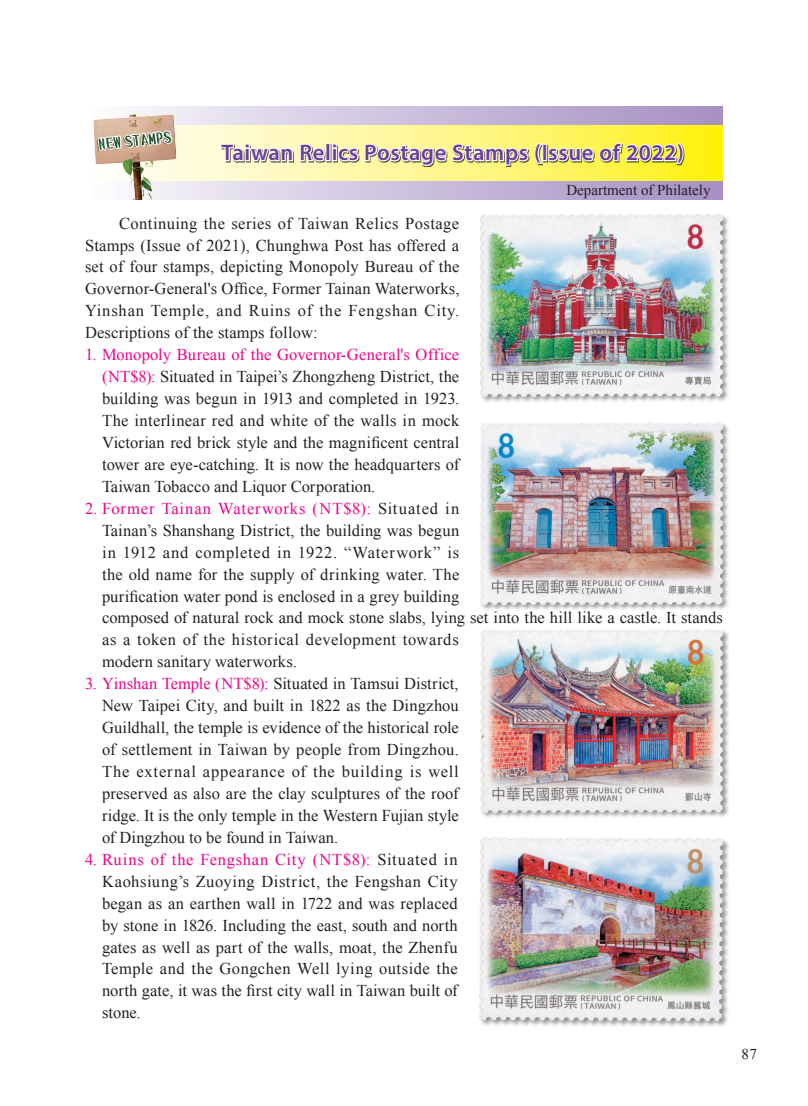
<style>
.page{position:relative;width:808px;height:1106px;background:#fff}
.page>*{position:absolute;margin:0;border:0;box-sizing:border-box;transform-origin:0 0}
.t1{font:600 22.5px "Myriad Pro";letter-spacing:.03em;color:#6b3e98}
.t2{font:16.5px/21.9px "Times New Roman";letter-spacing:.01em;color:#231f20;text-align:justify}
.t3{font:15px "Times New Roman";color:#231f20}
.s1{color:#ed028c}
</style>
<div class="page">
<svg style="left:184px;top:106px;width:539px;height:94px;background:#d2c7e1"></svg>
<svg style="left:184px;top:125px;width:539px;height:56px;background:#fef573"></svg>
<img style="left:93px;top:106px;width:91px;height:94px">
<svg style="left:219px;top:125px;width:107px;height:75px;background:#f1edd1"></svg>
<div style="left:326px;top:143px;width:5px;height:18px;border:2px solid #fff"></div>
<svg style="left:332px;top:106px;width:353px;height:94px;background:#e1d6a7"></svg>
<div style="left:479px;top:213px;width:251px;height:191px;background:#231f20;opacity:.5"></div>
<img style="left:481px;top:215px;width:242px;height:182px">
<div style="left:479px;top:421px;width:251px;height:190px;background:#231f20;opacity:.5"></div>
<img style="left:481px;top:422px;width:242px;height:182px">
<div style="left:479px;top:628px;width:251px;height:191px;background:#231f20;opacity:.5"></div>
<img style="left:480px;top:630px;width:243px;height:182px">
<div style="left:478px;top:836px;width:252px;height:192px;background:#231f20;opacity:.5"></div>
<img style="left:479px;top:837px;width:244px;height:183px">
<h1 class="t1" style="left:221px;top:138px;width:464px">Taiwan Relics Postage Stamps (Issue of 2022)</h1>
<p class="t3" style="left:566px;top:180px;width:146px">Department of Philately</p>
<p class="t2" style="left:85px;top:212px;width:376px;text-indent:34px">Continuing the series of Taiwan Relics Postage Stamps (Issue of 2021), Chunghwa Post has offered a set of four stamps, depicting Monopoly Bureau of the Governor-General's Office, Former Tainan Waterworks, Yinshan Temple, and Ruins of the Fengshan City.<br>Descriptions of the stamps follow:</p>
<p class="t2" style="left:102px;top:343px;width:359px;text-indent:-17px"><span class="s1">1. Monopoly Bureau of the Governor-General's Office (NT$8):</span> Situated in Taipei’s Zhongzheng District, the building was begun in 1913 and completed in 1923.<br>The interlinear red and white of the walls in mock Victorian red brick style and the magnificent central tower are eye-catching. It is now the headquarters of Taiwan Tobacco and Liquor Corporation.</p>
<p class="t2" style="left:102px;top:497px;width:622px;text-align:left;text-indent:-17px"><span class="s1">2. Former Tainan Waterworks (NT$8):</span> Situated in<br>Tainan’s Shanshang District, the building was begun<br>in 1912 and completed in 1922. “Waterwork” is<br>the old name for the supply of drinking water. The<br>purification water pond is enclosed in a grey building<br>composed of natural rock and mock stone slabs, lying set into the hill like a castle. It stands as a token of the historical development towards<br>modern sanitary waterworks.</p>
<p class="t2" style="left:102px;top:672px;width:358px;text-indent:-17px"><span class="s1">3. Yinshan Temple (NT$8):</span> Situated in Tamsui District, New Taipei City, and built in 1822 as the Dingzhou Guildhall, the temple is evidence of the historical role of settlement in Taiwan by people from Dingzhou.<br>The external appearance of the building is well preserved as also are the clay sculptures of the roof ridge. It is the only temple in the Western Fujian style of Dingzhou to be found in Taiwan.</p>
<p class="t2" style="left:102px;top:848px;width:357px;text-indent:-17px"><span class="s1">4. Ruins of the Fengshan City (NT$8):</span> Situated in Kaohsiung’s Zuoying District, the Fengshan City began as an earthen wall in 1722 and was replaced by stone in 1826. Including the east, south and north gates as well as part of the walls, moat, the Zhenfu Temple and the Gongchen Well lying outside the north gate, it was the first city wall in Taiwan built of stone.</p>
<p class="t3" style="left:741px;top:1043px;width:17px">87</p>
</div>
